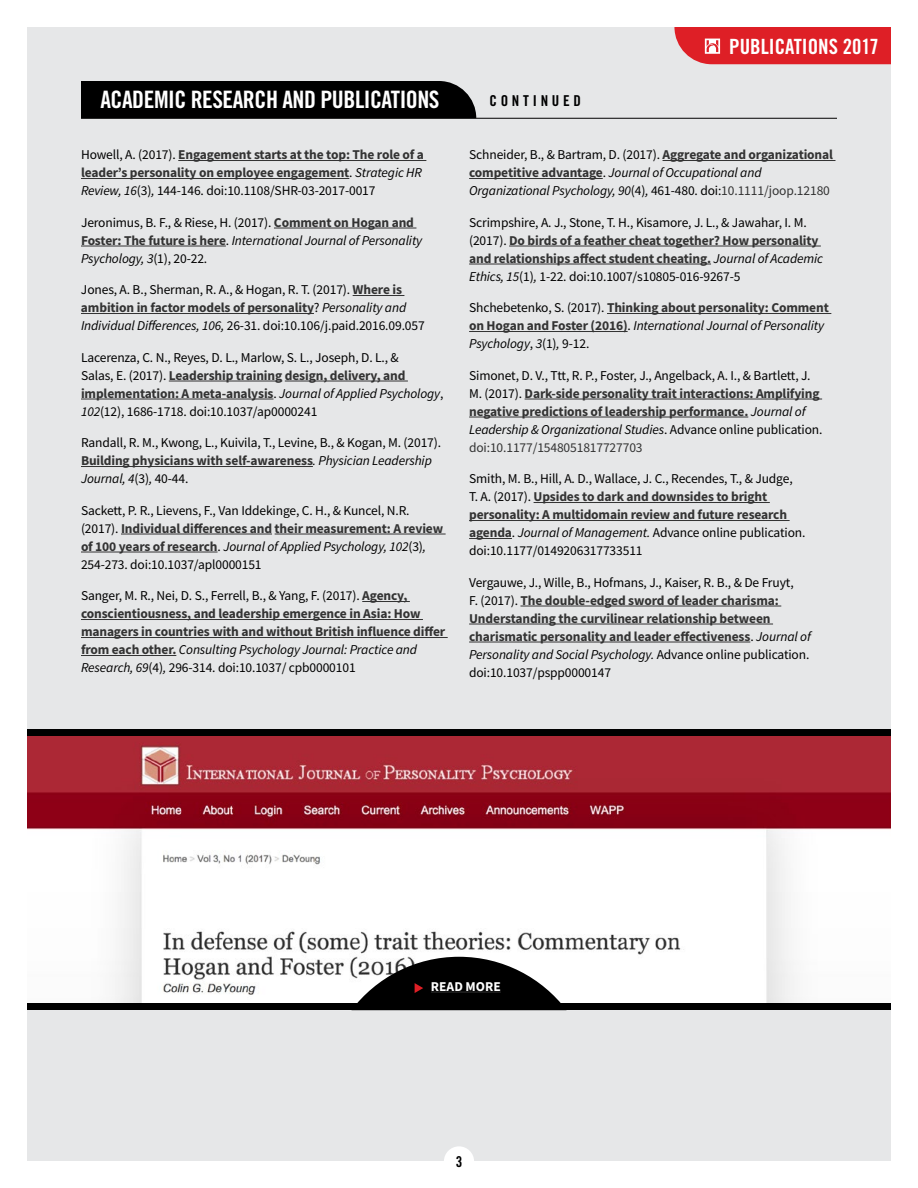
<style>
.page{position:relative;width:918px;height:1188px;background:#fff}
.page>*{position:absolute;margin:0;border:0;box-sizing:border-box;transform-origin:0 0}
.t1{font:24px "Trade Gothic Bold Cond Twenty";letter-spacing:-.02em;color:#fff}
.t2{font:21px "Trade Gothic Bold Cond Twenty";color:#fff}
.t3{font:15px "Trade Gothic Bold Cond Twenty";letter-spacing:.25em;color:#000}
.t4{font:13.5px/18px "Source Sans Pro";letter-spacing:-.01em;color:#000}
.t5{font:700 13.5px/18px "Source Sans Pro";letter-spacing:-.01em;color:#333}
.t6{font:italic 13.5px/18px "Source Sans Pro";letter-spacing:-.01em;color:#000}
.t7{font:700 13.5px "Source Sans Pro";color:#fff}
.s1{font-weight:400;color:#000}
.s2{font-weight:400;font-style:italic;color:#000}
.s3{font-style:normal}
.s4{font-weight:700;font-style:normal;color:#333}
.s5{font-weight:700;color:#333}
.s6{font-style:italic}
.s7{font-style:normal;color:#333}
.s8{color:#333}
</style>
<div class="page">
<div style="left:27px;top:27px;width:864px;height:1134px;background:#e6e7e8"></div>
<div style="left:444px;top:1146px;width:30px;height:31px;background:#fff;border-radius:50%"></div>
<svg style="left:674px;top:27px;width:217px;height:37px;background:#de2b31"></svg>
<hr style="left:81px;top:118px;width:756px;height:1px;background:#000">
<div style="left:81px;top:81px;width:395px;height:37px;background:#000"></div>
<hr style="left:178px;top:160px;width:248px;height:1px;background:#333">
<hr style="left:81px;top:178px;width:268px;height:1px;background:#333">
<hr style="left:274px;top:228px;width:142px;height:1px;background:#333">
<hr style="left:81px;top:246px;width:145px;height:1px;background:#333">
<hr style="left:353px;top:295px;width:51px;height:1px;background:#333">
<hr style="left:81px;top:313px;width:233px;height:1px;background:#333">
<hr style="left:169px;top:381px;width:113px;height:1px;background:#333">
<hr style="left:285px;top:381px;width:123px;height:1px;background:#333">
<hr style="left:81px;top:399px;width:193px;height:1px;background:#333">
<hr style="left:81px;top:466px;width:232px;height:1px;background:#333">
<hr style="left:121px;top:534px;width:151px;height:1px;background:#333">
<hr style="left:275px;top:534px;width:171px;height:1px;background:#333">
<hr style="left:81px;top:552px;width:137px;height:1px;background:#333">
<hr style="left:362px;top:601px;width:48px;height:1px;background:#333">
<hr style="left:81px;top:619px;width:342px;height:1px;background:#333">
<hr style="left:81px;top:637px;width:367px;height:1px;background:#333">
<hr style="left:81px;top:655px;width:95px;height:1px;background:#333">
<hr style="left:663px;top:160px;width:173px;height:1px;background:#333">
<hr style="left:469px;top:178px;width:134px;height:1px;background:#333">
<hr style="left:509px;top:246px;width:312px;height:1px;background:#333">
<hr style="left:469px;top:264px;width:242px;height:1px;background:#333">
<hr style="left:607px;top:313px;width:224px;height:1px;background:#333">
<hr style="left:469px;top:331px;width:159px;height:1px;background:#333">
<hr style="left:525px;top:399px;width:297px;height:1px;background:#333">
<hr style="left:469px;top:417px;width:279px;height:1px;background:#333">
<hr style="left:534px;top:502px;width:236px;height:1px;background:#333">
<hr style="left:469px;top:520px;width:321px;height:1px;background:#333">
<hr style="left:469px;top:538px;width:43px;height:1px;background:#333">
<hr style="left:520px;top:606px;width:261px;height:1px;background:#333">
<hr style="left:469px;top:624px;width:304px;height:1px;background:#333">
<hr style="left:469px;top:642px;width:281px;height:1px;background:#333">
<img style="left:27px;top:735px;width:864px;height:269px">
<div style="left:27px;top:729px;width:864px;height:6px;background:#000"></div>
<div style="left:27px;top:1004px;width:864px;height:6px;background:#000"></div>
<svg style="left:351px;top:957px;width:216px;height:47px;background:#515050"></svg>
<h1 class="t1" style="left:100px;top:85px;width:341px">ACADEMIC RESEARCH AND PUBLICATIONS</h1>
<p class="t3" style="left:489px;top:91px;width:93px">CONTINUED</p>
<h2 class="t2" style="left:729px;top:33px;width:151px">PUBLICATIONS 2017</h2>
<p class="t5" style="left:81px;top:145px;width:344px"><span class="s1">Howell, A. (2017).</span> Engagement starts at the top: The role of a leader’s personality on employee engagement<span class="s1">.</span> <span class="s2">Strategic HR<br>Review, 16</span><span class="s1">(3)</span><span class="s2">,</span> <span class="s1">144-146. doi:10.1108/SHR-03-2017-0017</span></p>
<p class="t6" style="left:81px;top:213px;width:343px"><span class="s3">Jeronimus, B. F., &amp; Riese, H. (2017).</span> <span class="s4">Comment on Hogan and<br>Foster: The future is here</span><span class="s3">.</span> International Journal of Personality<br>Psychology, 3<span class="s3">(1), 20-22.</span></p>
<p class="t4" style="left:81px;top:281px;width:345px">Jones, A. B., Sherman, R. A., &amp; Hogan, R. T. (2017). <span class="s5">Where is ambition in factor models of personality</span>? <span class="s6">Personality and<br>Individual Differences, 106,</span> 26-31. doi:10.106/j.paid.2016.09.057</p>
<p class="t4" style="left:81px;top:348px;width:364px">Lacerenza, C. N., Reyes, D. L., Marlow, S. L., Joseph, D. L., &amp;<br>Salas, E. (2017). <span class="s5">Leadership training design, delivery, and implementation: A meta-analysis</span>. <span class="s6">Journal of Applied Psychology</span>, <span class="s6">102</span>(12), 1686-1718. doi:10.1037/ap0000241</p>
<p class="t4" style="left:81px;top:434px;width:362px">Randall, R. M., Kwong, L., Kuivila, T., Levine, B., &amp; Kogan, M. (2017).<br><span class="s5">Building physicians with self-awareness</span><span class="s6">. Physician Leadership<br>Journal, 4</span>(3)<span class="s6">,</span> 40-44.</p>
<p class="t4" style="left:81px;top:501px;width:364px">Sackett, P. R., Lievens, F., Van Iddekinge, C. H., &amp; Kuncel, N.R. (2017). <span class="s5">Individual differences and their measurement: A review of 100 years of research</span>. <span class="s6">Journal of Applied Psychology, 102</span>(3)<span class="s6">, </span>254-273. doi:10.1037/apl0000151</p>
<p class="t5" style="left:81px;top:586px;width:366px"><span class="s1">Sanger, M. R., Nei, D. S., Ferrell, B., &amp; Yang, F. (2017).</span> Agency, conscientiousness, and leadership emergence in Asia: How managers in countries with and without British influence differ from each other. <span class="s2">Consulting Psychology Journal: Practice and Research, 69</span><span class="s1">(4)</span><span class="s2">,</span> <span class="s1">296-314. doi:10.1037/ cpb0000101</span></p>
<p class="t6" style="left:469px;top:146px;width:365px"><span class="s3">Schneider, B., &amp; Bartram, D. (2017).</span> <span class="s4">Aggregate and organizational competitive advantage</span><span class="s3">.</span> Journal of Occupational and<br>Organizational Psychology, 90<span class="s3">(4)</span>, <span class="s3">461-480. doi:</span><span class="s7">10.1111/joop.12180</span></p>
<p class="t4" style="left:469px;top:213px;width:355px">Scrimpshire, A. J., Stone, T. H., Kisamore, J. L., &amp; Jawahar, I. M. (2017). <span class="s5">Do birds of a feather cheat together? How personality and relationships affect student cheating.</span> <span class="s6">Journal of Academic Ethics, 15</span>(1)<span class="s6">,</span> 1-22. doi:10.1007/s10805-016-9267-5</p>
<p class="t5" style="left:469px;top:298px;width:361px"><span class="s1">Shchebetenko, S. (2017).</span> Thinking about personality: Comment on Hogan and Foster (2016)<span class="s1">.</span> <span class="s2">International Journal of Personality<br>Psychology</span><span class="s1">,</span> <span class="s2">3</span><span class="s1">(1)</span><span class="s2">,</span> <span class="s1">9-12.</span></p>
<p class="t4" style="left:469px;top:366px;width:355px">Simonet, D. V., Ttt, R. P., Foster, J., Angelback, A. I., &amp; Bartlett, J.<br>M. (2017). <span class="s5">Dark-side personality trait interactions: Amplifying negative predictions of leadership performance.</span> <span class="s6">Journal of Leadership &amp; Organizational Studies</span>. Advance online publication. <span class="s8">doi:10.1177/1548051817727703</span></p>
<p class="t4" style="left:469px;top:470px;width:338px">Smith, M. B., Hill, A. D., Wallace, J. C., Recendes, T., &amp; Judge,<br>T. A. (2017). <span class="s5">Upsides to dark and downsides to bright personality: A multidomain review and future research agenda</span>. <span class="s6">Journal of Management.</span> Advance online publication. doi:10.1177/0149206317733511</p>
<p class="t5" style="left:469px;top:573px;width:343px"><span class="s1">Vergauwe, J., Wille, B., Hofmans, J., Kaiser, R. B., &amp; De Fruyt,<br>F. (2017).</span> The double-edged sword of leader charisma:<br>Understanding the curvilinear relationship between charismatic personality and leader effectiveness<span class="s1">.</span> <span class="s2">Journal of Personality and Social Psychology.</span> <span class="s1">Advance online publication. doi:10.1037/pspp0000147</span></p>
<p class="t7" style="left:431px;top:977px;width:71px">READ MORE</p>
<p class="t3" style="left:456px;top:1152px;width:8px">3</p>
</div>
